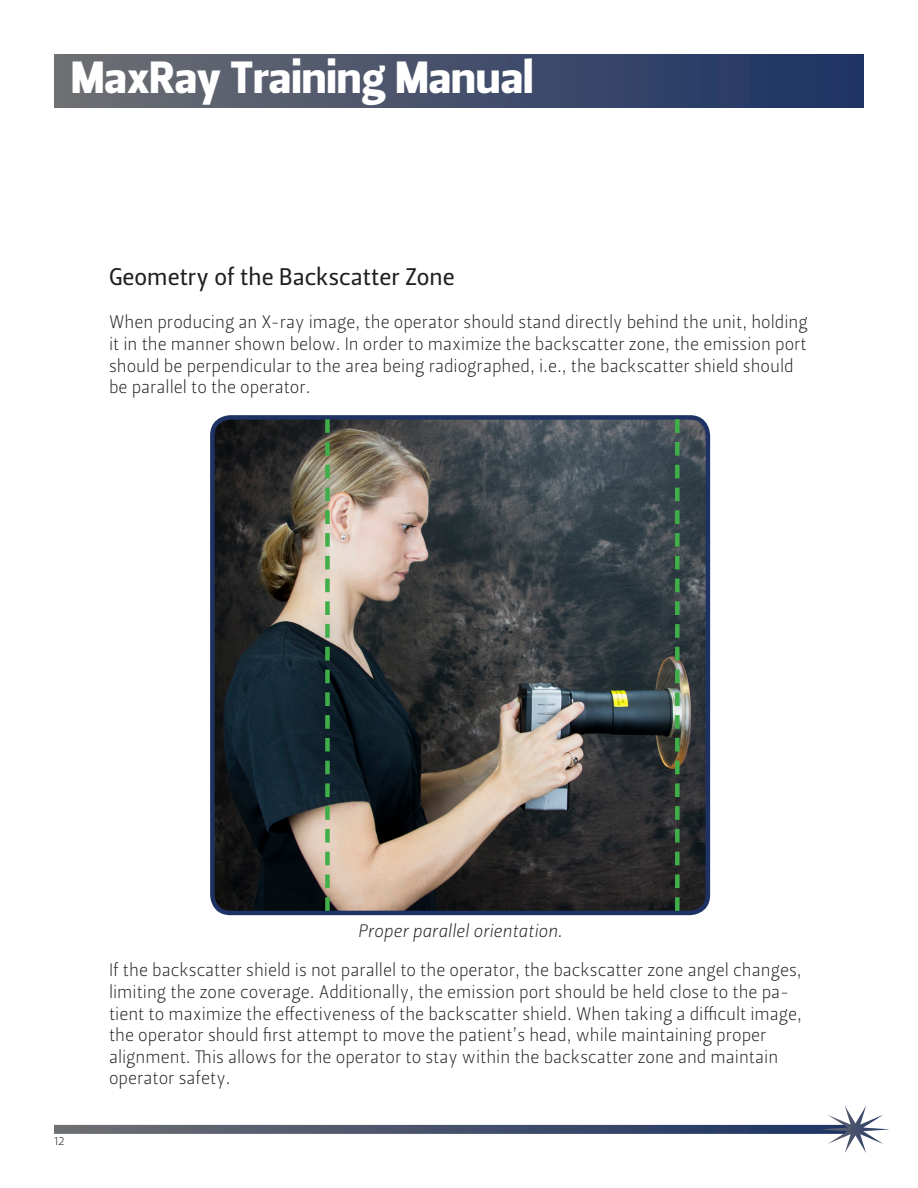
<style>
.page{position:relative;width:918px;height:1188px;background:#fff}
.page>*{position:absolute;margin:0;border:0;box-sizing:border-box;transform-origin:0 0}
.t1{font:45px "Leitura Sans Grot 4";color:#fff}
.t2{font:24px "Leitura Sans Grot 2";color:#231f20}
.t3{font:18px/21.6px "Leitura Sans Grot 1";color:#231f20}
.t4{font:18px "Leitura Sans Italic 1";color:#231f20}
.t5{font:12px "Leitura Sans Grot 1";color:#231f20}
</style>
<div class="page">
<svg style="left:54px;top:1125px;width:767px;height:9px;background:#49546d"></svg>
<svg style="left:821px;top:1106px;width:69px;height:47px"></svg>
<div style="left:54px;top:55px;width:810px;height:53px;background:linear-gradient(to right,#6f6f72,#1b3264)"></div>
<img style="left:215px;top:420px;width:493px;height:490px">
<div style="left:210px;top:415px;width:500px;height:500px;border:4px solid #1e3264;border-radius:18px"></div>
<svg style="left:325px;top:419px;width:5px;height:492px;background:#5f995f"></svg>
<svg style="left:675px;top:419px;width:5px;height:492px;background:#43814a"></svg>
<h1 class="t1" style="left:71px;top:47px;width:464px">MaxRay Training Manual</h1>
<p class="t2" style="left:109px;top:261px;width:347px">Geometry of the Backscatter Zone</p>
<p class="t3" style="left:109px;top:312px;width:700px">When producing an X-ray image, the operator should stand directly behind the unit, holding it in the manner shown below. In order to maximize the backscatter zone, the emission port should be perpendicular to the area being radiographed, i.e., the backscatter shield should be parallel to the operator.</p>
<p class="t5" style="left:54px;top:1132px;width:12px">12</p>
<p class="t4" style="left:358px;top:919px;width:206px">Proper parallel orientation.</p>
<p class="t3" style="left:109px;top:960px;width:695px">If the backscatter shield is not parallel to the operator, the backscatter zone angel changes, limiting the zone coverage. Additionally, the emission port should be held close to the pa&shy;tient to maximize the effectiveness of the backscatter shield. When taking a difficult image, the operator should first attempt to move the patient’s head, while maintaining proper alignment. This allows for the operator to stay within the backscatter zone and maintain operator safety.</p>
</div>
